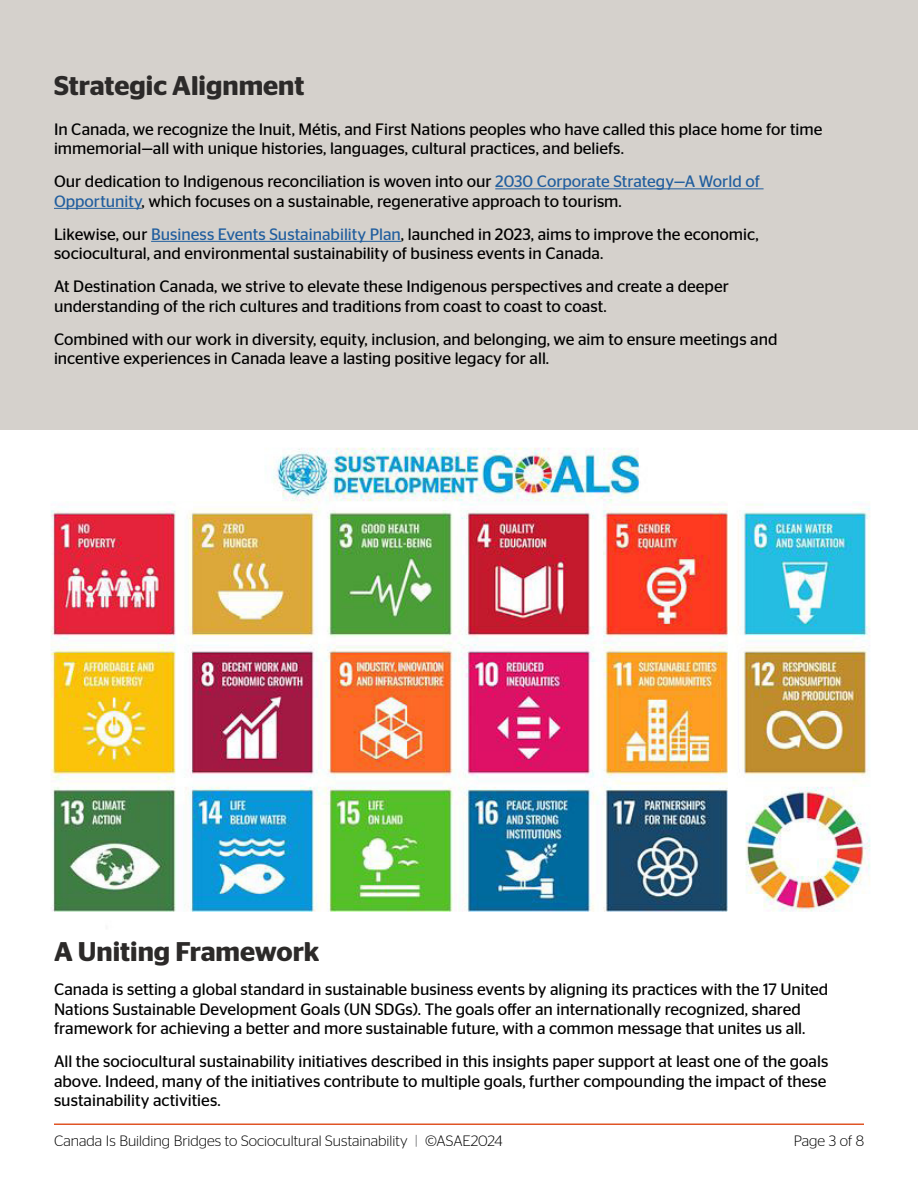
<style>
.page{position:relative;width:918px;height:1188px;background:#fff}
.page>*{position:absolute;margin:0;border:0;box-sizing:border-box;transform-origin:0 0}
.t1{font:600 27px "Stag Sans";color:#2c2a29}
.t2{font:16.5px/19.5px "Stag Sans";color:#000}
.t3{font:300 15px "Stag Sans";color:#000}
.s1{color:#215e9e}
.s2{color:#58595b}
</style>
<div class="page">
<hr style="left:54px;top:1124px;width:810px;height:1px;background:#e05425">
<img style="left:50px;top:447px;width:821px;height:465px">
<div style="left:0;top:0;width:918px;height:430px;background:#d5d1cc"></div>
<hr style="left:495px;top:188px;width:269px;height:1px;background:#215e9e">
<hr style="left:54px;top:208px;width:88px;height:1px;background:#215e9e">
<hr style="left:151px;top:241px;width:250px;height:1px;background:#215e9e">
<h1 class="t1" style="left:54px;top:70px;width:252px">Strategic Alignment</h1>
<p class="t2" style="left:54px;top:119px;width:770px">In Canada, we recognize the Inuit, Métis, and First Nations peoples who have called this place home for time immemorial—all with unique histories, languages, cultural practices, and beliefs.</p>
<p class="t2" style="left:54px;top:172px;width:708px">Our dedication to Indigenous reconciliation is woven into our <span class="s1">2030 Corporate Strategy—A World of<br>Opportunity</span>, which focuses on a sustainable, regenerative approach to tourism.</p>
<p class="t2" style="left:54px;top:224px;width:706px">Likewise, our <span class="s1">Business Events Sustainability Plan</span>, launched in 2023, aims to improve the economic, sociocultural, and environmental sustainability of business events in Canada.</p>
<p class="t2" style="left:54px;top:277px;width:676px">At Destination Canada, we strive to elevate these Indigenous perspectives and create a deeper understanding of the rich cultures and traditions from coast to coast to coast.</p>
<p class="t2" style="left:54px;top:329px;width:725px">Combined with our work in diversity, equity, inclusion, and belonging, we aim to ensure meetings and incentive experiences in Canada leave a lasting positive legacy for all.</p>
<h1 class="t1" style="left:54px;top:936px;width:267px">A Uniting Framework</h1>
<p class="t2" style="left:54px;top:980px;width:776px">Canada is setting a global standard in sustainable business events by aligning its practices with the 17 United<br>Nations Sustainable Development Goals (UN SDGs). The goals offer an internationally recognized, shared framework for achieving a better and more sustainable future, with a common message that unites us all.</p>
<p class="t2" style="left:54px;top:1052px;width:776px;text-align:justify">All the sociocultural sustainability initiatives described in this insights paper support at least one of the goals above. Indeed, many of the initiatives contribute to multiple goals, further compounding the impact of these sustainability activities.</p>
<p class="t3" style="left:54px;top:1133px;width:450px">Canada Is Building Bridges to Sociocultural Sustainability <span class="s2">|</span> ©ASAE2024</p>
<p class="t3" style="left:794px;top:1133px;width:72px">Page 3 of 8</p>
</div>
